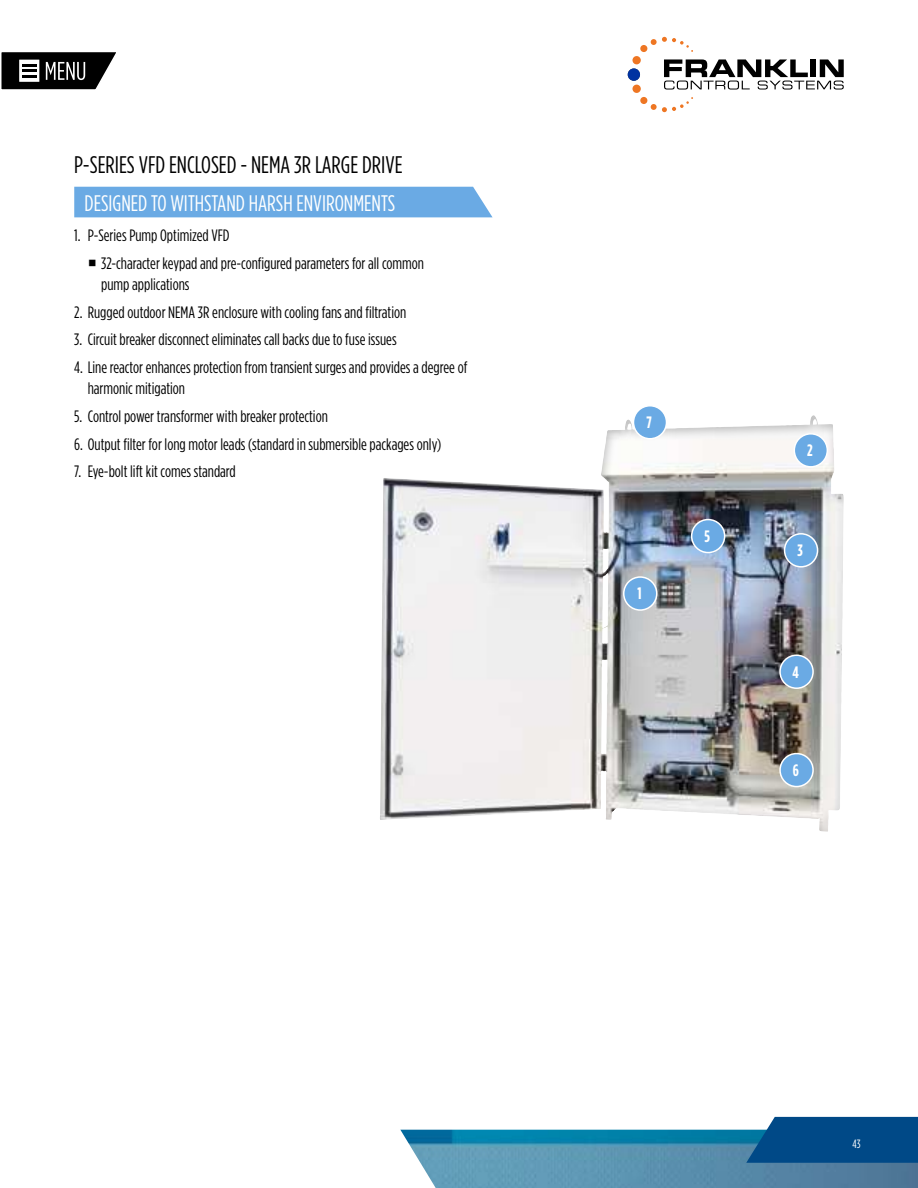
<style>
.page{position:relative;width:918px;height:1188px;background:#fff}
.page>*{position:absolute;margin:0;border:0;box-sizing:border-box;transform-origin:0 0}
.t1{font:24px "Gotham Condensed";color:#000}
.t2{font:22.5px "Gotham Condensed";color:#fff}
.t3{font:16.5px/27.8px "Gotham Condensed";color:#000}
.t4{font:700 16.5px "Gotham Condensed";color:#fff}
.t5{font:12px "Gotham Condensed";color:#fff}
</style>
<div class="page">
<img style="left:400px;top:1130px;width:518px;height:58px">
<svg style="left:746px;top:1117px;width:172px;height:46px;background:#0b528d"></svg>
<svg style="left:664px;top:59px;width:180px;height:31px"></svg>
<div style="left:632px;top:85px;width:9px;height:8px;background:#ee7623;border-radius:50%"></div>
<div style="left:628px;top:68px;width:12px;height:13px;background:#0033a1;border-radius:50%"></div>
<div style="left:640px;top:97px;width:7px;height:7px;background:#ee7623;border-radius:50%"></div>
<svg style="left:651px;top:97px;width:42px;height:15px"></svg>
<div style="left:632px;top:56px;width:9px;height:8px;background:#ee7623;border-radius:50%"></div>
<div style="left:640px;top:45px;width:7px;height:7px;background:#ee7623;border-radius:50%"></div>
<svg style="left:651px;top:37px;width:42px;height:15px"></svg>
<img style="left:380px;top:415px;width:464px;height:417px">
<div style="left:624px;top:577px;width:33px;height:33px;background:#6aaae4;border-radius:50%"></div>
<div style="left:623px;top:576px;width:34px;height:35px;border:2px solid #fff;border-radius:50%"></div>
<div style="left:794px;top:434px;width:33px;height:33px;background:#6aaae4;border-radius:50%"></div>
<div style="left:794px;top:433px;width:34px;height:35px;border:2px solid #fff;border-radius:50%"></div>
<div style="left:785px;top:534px;width:33px;height:33px;background:#6aaae4;border-radius:50%"></div>
<div style="left:784px;top:533px;width:34px;height:35px;border:2px solid #fff;border-radius:50%"></div>
<div style="left:780px;top:655px;width:33px;height:33px;background:#6aaae4;border-radius:50%"></div>
<div style="left:779px;top:654px;width:35px;height:35px;border:2px solid #fff;border-radius:50%"></div>
<div style="left:692px;top:520px;width:33px;height:33px;background:#6aaae4;border-radius:50%"></div>
<div style="left:691px;top:519px;width:34px;height:34px;border:2px solid #fff;border-radius:50%"></div>
<div style="left:780px;top:754px;width:33px;height:33px;background:#6aaae4;border-radius:50%"></div>
<div style="left:779px;top:753px;width:35px;height:34px;border:2px solid #fff;border-radius:50%"></div>
<div style="left:633px;top:406px;width:33px;height:33px;background:#6aaae4;border-radius:50%"></div>
<div style="left:633px;top:405px;width:34px;height:34px;border:2px solid #fff;border-radius:50%"></div>
<div style="left:74px;top:187px;width:419px;height:30px;background:#6aaae4"></div>
<svg style="left:1px;top:52px;width:115px;height:38px"></svg>
<h1 class="t1" style="left:74px;top:153px;width:330px">P-SERIES VFD ENCLOSED - NEMA 3R LARGE DRIVE</h1>
<h2 class="t2" style="left:85px;top:193px;width:312px">DESIGNED TO WITHSTAND HARSH ENVIRONMENTS</h2>
<p class="t3" style="left:101px;top:222px;width:324px;text-indent:-27px">1. P-Series Pump Optimized VFD<br>32-character keypad and pre-configured parameters for all common</p>
<p class="t3" style="left:101px;top:271px;width:90px">pump applications</p>
<p class="t3" style="left:74px;top:299px;width:334px">2. Rugged outdoor NEMA 3R enclosure with cooling fans and filtration</p>
<p class="t3" style="left:74px;top:326px;width:324px">3. Circuit breaker disconnect eliminates call backs due to fuse issues</p>
<p class="t3" style="left:88px;top:358px;width:381px;line-height:21px;text-indent:-13px">4. Line reactor enhances protection from transient surges and provides a degree of harmonic mitigation</p>
<p class="t3" style="left:74px;top:403px;width:255px">5. Control power transformer with breaker protection</p>
<p class="t3" style="left:74px;top:431px;width:369px">6. Output filter for long motor leads (standard in submersible packages only)</p>
<p class="t3" style="left:74px;top:458px;width:163px">7. Eye-bolt lift kit comes standard</p>
<p class="t4" style="left:647px;top:415px;width:7px">7</p>
<p class="t4" style="left:637px;top:586px;width:6px">1</p>
<p class="t4" style="left:705px;top:529px;width:7px">5</p>
<p class="t4" style="left:807px;top:443px;width:7px">2</p>
<p class="t4" style="left:798px;top:543px;width:7px">3</p>
<p class="t4" style="left:793px;top:664px;width:8px">4</p>
<p class="t4" style="left:793px;top:763px;width:8px">6</p>
<p class="t5" style="left:853px;top:1138px;width:10px">43</p>
</div>
